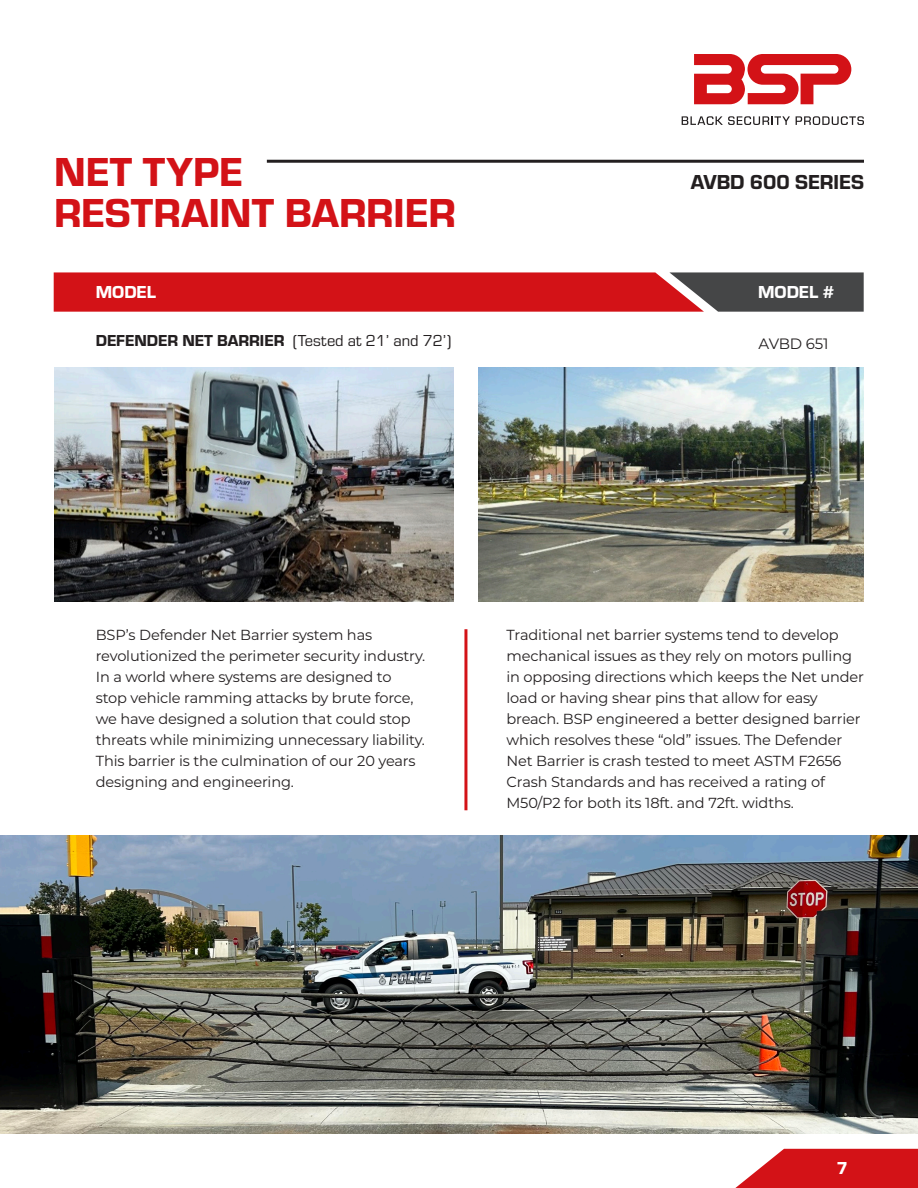
<style>
.page{position:relative;width:918px;height:1188px;background:#fff}
.page>*{position:absolute;margin:0;border:0;box-sizing:border-box;transform-origin:0 0}
.t1{font:42px "Eurostile Hea";color:#d31217}
.t2{font:21px "Eurostile Hea";color:#231f20}
.t3{font:18px "Eurostile Hea";color:#fff}
.t4{font:16.5px "Eurostile";color:#231f20}
.t5{font:15px "Montserrat";letter-spacing:-.01em;color:#231f20}
.t6{font:14.55px/21px "Montserrat";letter-spacing:-.01em;color:#231f20}
.s1{font-family:"Eurostile Hea"}
</style>
<div class="page">
<svg style="left:735px;top:1149px;width:183px;height:39px;background:#d83136"></svg>
<svg style="left:694px;top:54px;width:157px;height:50px"></svg>
<svg style="left:682px;top:116px;width:108px;height:9px"></svg>
<svg style="left:796px;top:116px;width:68px;height:9px"></svg>
<svg style="left:54px;top:272px;width:810px;height:40px;background:#b72529"></svg>
<img style="left:478px;top:367px;width:386px;height:235px">
<img style="left:54px;top:367px;width:399px;height:235px">
<hr style="left:464px;top:629px;width:3px;height:181px;background:#d31217">
<img style="left:0;top:836px;width:918px;height:298px">
<hr style="left:267px;top:160px;width:597px;height:3px;background:#231f20">
<p class="t1" style="left:54px;top:143px;width:191px">NET TYPE</p>
<p class="t1" style="left:54px;top:183px;width:404px">RESTRAINT BARRIER</p>
<p class="t2" style="left:691px;top:167px;width:175px">AVBD 600 SERIES</p>
<p class="t3" style="left:96px;top:279px;width:62px">MODEL</p>
<p class="t4" style="left:96px;top:329px;width:357px"><span class="s1">DEFENDER NET BARRIER</span> (Tested at 21’ and 72’)</p>
<p class="t5" style="left:759px;top:333px;width:72px">AVBD 651</p>
<p class="t3" style="left:758px;top:279px;width:78px">MODEL #</p>
<p class="t6" style="left:96px;top:623px;width:331px">BSP’s Defender Net Barrier system has revolutionized the perimeter security industry.<br>In a world where systems are designed to stop vehicle ramming attacks by brute force, we have designed a solution that could stop threats while minimizing unnecessary liability.<br>This barrier is the culmination of our 20 years designing and engineering.</p>
<p class="t6" style="left:507px;top:623px;width:359px">Traditional net barrier systems tend to develop mechanical issues as they rely on motors pulling in opposing directions which keeps the Net under load or having shear pins that allow for easy breach. BSP engineered a better designed barrier which resolves these “old” issues. The Defender Net Barrier is crash tested to meet ASTM F2656<br>Crash Standards and has received a rating of M50/P2 for both its 18ft. and 72ft. widths.</p>
<p class="t3" style="left:837px;top:1156px;width:13px">7</p>
</div>
